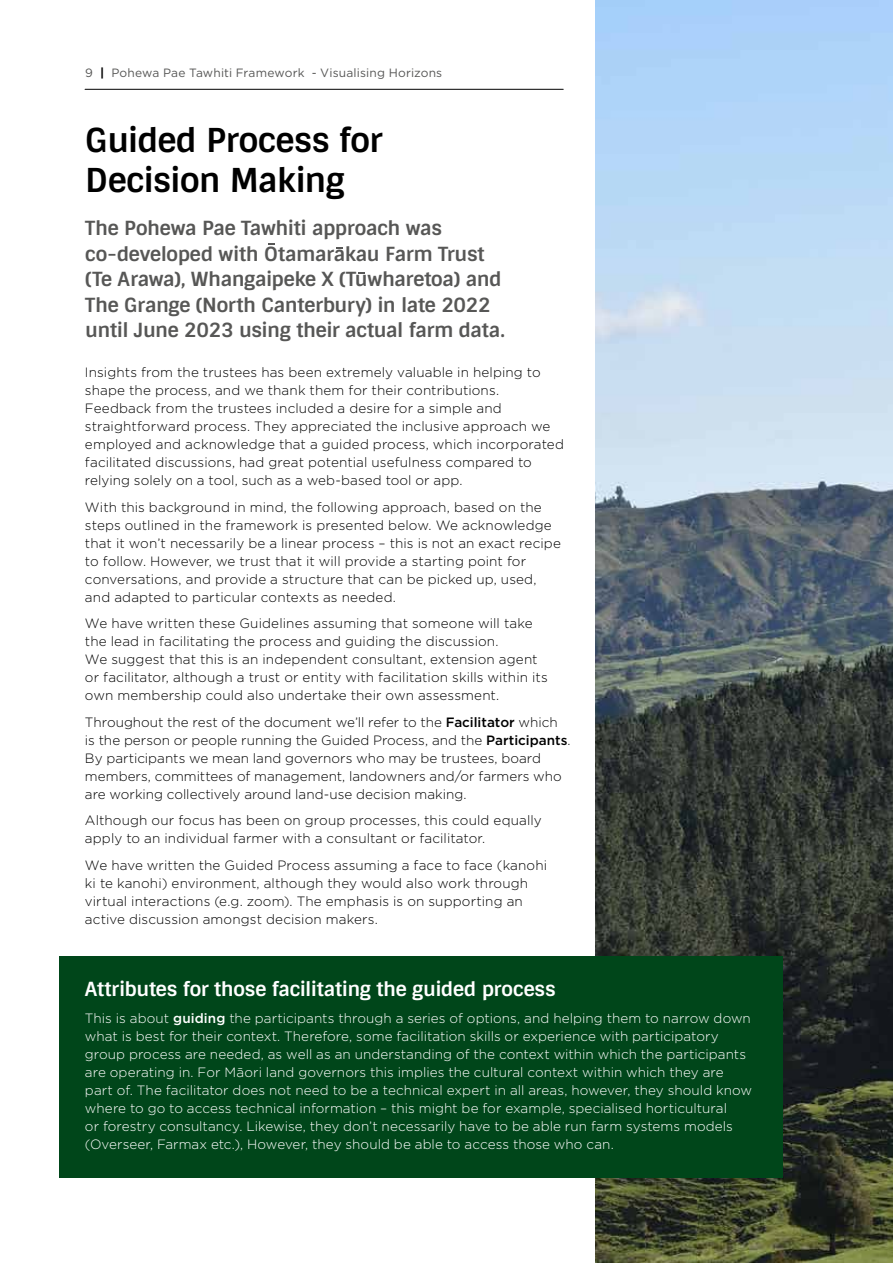
<style>
.page{position:relative;width:893px;height:1263px;background:#fff}
.page>*{position:absolute;margin:0;border:0;box-sizing:border-box;transform-origin:0 0}
.t1{font:700 33px/39.6px "Sintony";letter-spacing:-.02em;color:#000}
.t2{font:700 19.5px/25.5px "Sintony";letter-spacing:-.015em;color:#575756}
.t3{font:700 19.5px "Sintony";letter-spacing:-.015em;color:#fff}
.t4{font:300 13.5px/18px "Gotham";letter-spacing:.005em;color:#000}
.t5{font:300 13.5px/18px "Gotham";letter-spacing:.005em;color:#fff}
.t6{font:12px "Gotham";letter-spacing:.01em;color:#575756}
.s1{font-weight:700;color:#000}
.s2{font-weight:500}
</style>
<div class="page">
<hr style="left:85px;top:89px;width:478px;height:1px;background:#000">
<img style="left:595px;top:0;width:298px;height:1263px">
<div style="left:59px;top:957px;width:723px;height:221px;background:#00461a"></div>
<svg style="left:268px;top:243px;width:7px;height:2px"></svg>
<p class="t6" style="left:85px;top:65px;width:359px">9 <span class="s1">|</span> Pohewa Pae Tawhiti Framework - Visualising Horizons</p>
<h1 class="t1" style="left:85px;top:121px;width:299px">Guided Process for<br>Decision Making</h1>
<h2 class="t2" style="left:85px;top:216px;width:421px">The Pohewa Pae Tawhiti approach was co-developed with Otamarakau Farm Trust (Te Arawa), Whangaipeke X (Tuwharetoa) and The Grange (North Canterbury) in late 2022 until June 2023 using their actual farm data.</h2>
<p class="t4" style="left:85px;top:363px;width:480px">Insights from the trustees has been extremely valuable in helping to shape the process, and we thank them for their contributions.<br>Feedback from the trustees included a desire for a simple and straightforward process. They appreciated the inclusive approach we employed and acknowledge that a guided process, which incorporated facilitated discussions, had great potential usefulness compared to relying solely on a tool, such as a web-based tool or app.</p>
<p class="t4" style="left:85px;top:498px;width:477px">With this background in mind, the following approach, based on the steps outlined in the framework is presented below. We acknowledge that it won’t necessarily be a linear process – this is not an exact recipe to follow. However, we trust that it will provide a starting point for conversations, and provide a structure that can be picked up, used, and adapted to particular contexts as needed.</p>
<p class="t4" style="left:85px;top:614px;width:464px">We have written these Guidelines assuming that someone will take the lead in facilitating the process and guiding the discussion.<br>We suggest that this is an independent consultant, extension agent or facilitator, although a trust or entity with facilitation skills within its own membership could also undertake their own assessment.</p>
<p class="t4" style="left:85px;top:713px;width:487px">Throughout the rest of the document we’ll refer to the <span class="s2">Facilitator</span> which is the person or people running the Guided Process, and the <span class="s2">Participants</span>.<br>By participants we mean land governors who may be trustees, board members, committees of management, landowners and/or farmers who are working collectively around land-use decision making.</p>
<p class="t4" style="left:85px;top:811px;width:458px">Although our focus has been on group processes, this could equally apply to an individual farmer with a consultant or facilitator.</p>
<p class="t4" style="left:85px;top:856px;width:464px">We have written the Guided Process assuming a face to face (kanohi ki te kanohi) environment, although they would also work through virtual interactions (e.g. zoom). The emphasis is on supporting an active discussion amongst decision makers.</p>
<h2 class="t3" style="left:85px;top:977px;width:472px">Attributes for those facilitating the guided process</h2>
<p class="t5" style="left:85px;top:1009px;width:669px">This is about <span class="s2">guiding</span> the participants through a series of options, and helping them to narrow down what is best for their context. Therefore, some facilitation skills or experience with participatory group process are needed, as well as an understanding of the context within which the participants are operating in. For Māori land governors this implies the cultural context within which they are part of. The facilitator does not need to be a technical expert in all areas, however, they should know where to go to access technical information – this might be for example, specialised horticultural<br>or forestry consultancy. Likewise, they don’t necessarily have to be able run farm systems models (Overseer, Farmax etc.), However, they should be able to access those who can.</p>
</div>
